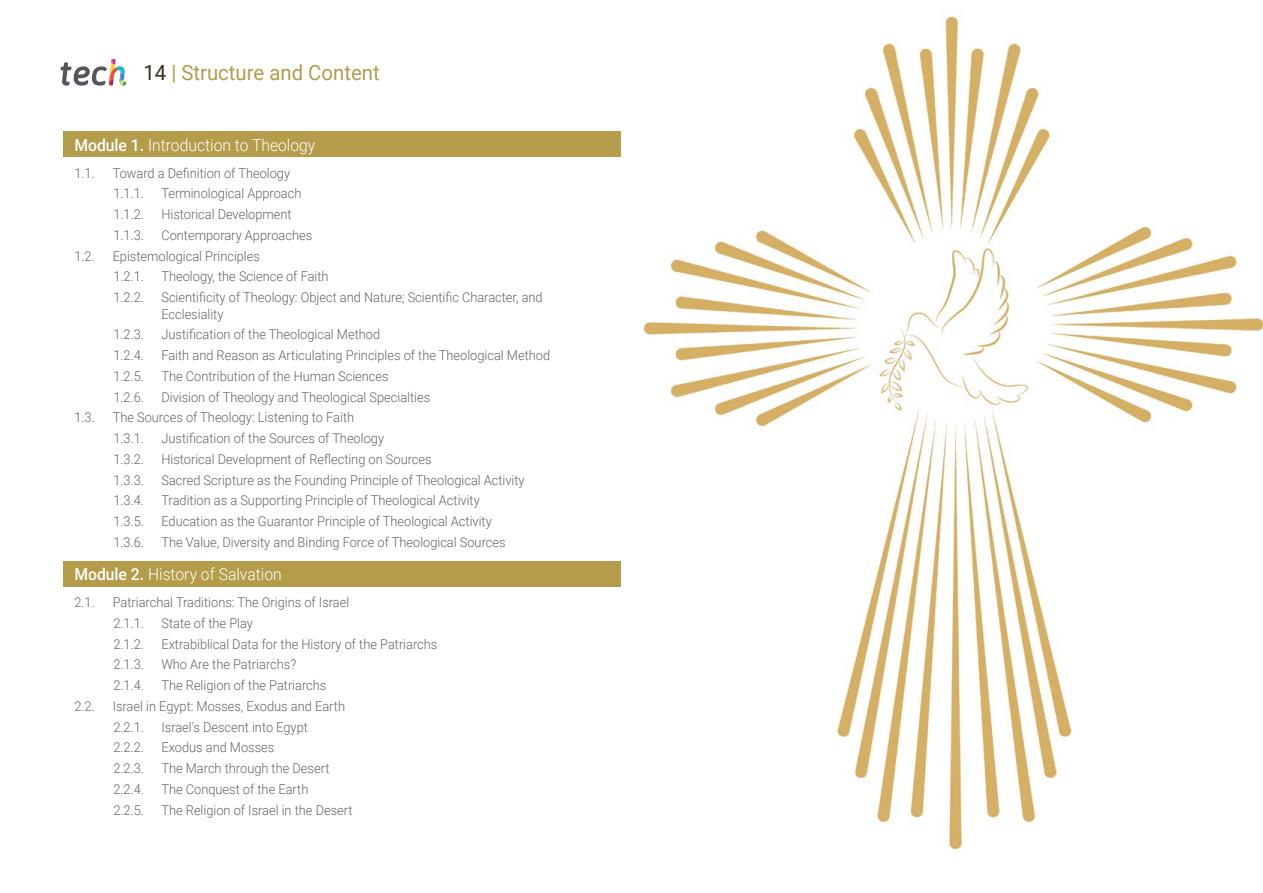
<style>
.page{position:relative;width:1263px;height:893px;background:#fff}
.page>*{position:absolute;margin:0;border:0;box-sizing:border-box;transform-origin:0 0}
.t1{font:21px "Roboto";color:#b49c4b}
.t2{font:300 16.5px "Roboto";color:#fff;scale:.95 1}
.t3{font:300 13.5px/20.7px "Roboto";color:#61646a;scale:.95 1}
.s1{color:#312e20}
.s2{font-weight:500}
</style>
<div class="page">
<svg style="left:61px;top:59px;width:65px;height:27px"></svg>
<img style="left:643px;top:16px;width:620px;height:834px">
<div style="left:63px;top:132px;width:558px;height:25px;background:#b49c4b"></div>
<div style="left:63px;top:561px;width:558px;height:25px;background:#b49c4b"></div>
<h1 class="t1" style="left:144px;top:57px;width:238px"><span class="s1">14</span> | Structure and Content</h1>
<p class="t2" style="left:74px;top:133px;width:255px"><span class="s2">Module 1.</span> Introduction to Theology</p>
<p class="t3" style="left:74px;top:162px;width:23px">1.1.</p>
<p class="t3" style="left:113px;top:162px;width:188px">Toward a Definition of Theology<br>1.1.1.</p>
<p class="t3" style="left:161px;top:183px;width:149px">Terminological Approach</p>
<p class="t3" style="left:113px;top:203px;width:34px">1.1.2.</p>
<p class="t3" style="left:161px;top:203px;width:139px">Historical Development</p>
<p class="t3" style="left:113px;top:224px;width:34px">1.1.3.</p>
<p class="t3" style="left:161px;top:224px;width:160px">Contemporary Approaches</p>
<p class="t3" style="left:74px;top:245px;width:23px">1.2.</p>
<p class="t3" style="left:113px;top:245px;width:157px">Epistemological Principles<br>1.2.1.</p>
<p class="t3" style="left:161px;top:266px;width:177px">Theology, the Science of Faith</p>
<p class="t3" style="left:113px;top:286px;width:34px">1.2.2.</p>
<p class="t3" style="left:161px;top:289px;width:403px;line-height:16.5px">Scientificity of Theology: Object and Nature; Scientific Character, and<br>Ecclesiality</p>
<p class="t3" style="left:113px;top:324px;width:34px">1.2.3.</p>
<p class="t3" style="left:161px;top:324px;width:232px">Justification of the Theological Method</p>
<p class="t3" style="left:113px;top:344px;width:34px">1.2.4.</p>
<p class="t3" style="left:161px;top:344px;width:411px">Faith and Reason as Articulating Principles of the Theological Method</p>
<p class="t3" style="left:113px;top:365px;width:34px">1.2.5.</p>
<p class="t3" style="left:161px;top:365px;width:241px">The Contribution of the Human Sciences</p>
<p class="t3" style="left:113px;top:386px;width:34px">1.2.6.</p>
<p class="t3" style="left:161px;top:386px;width:284px">Division of Theology and Theological Specialties</p>
<p class="t3" style="left:74px;top:407px;width:23px">1.3.</p>
<p class="t3" style="left:113px;top:407px;width:256px">The Sources of Theology: Listening to Faith<br>1.3.1.</p>
<p class="t3" style="left:161px;top:427px;width:236px">Justification of the Sources of Theology</p>
<p class="t3" style="left:113px;top:448px;width:34px">1.3.2.</p>
<p class="t3" style="left:161px;top:448px;width:286px">Historical Development of Reflecting on Sources</p>
<p class="t3" style="left:113px;top:469px;width:34px">1.3.3.</p>
<p class="t3" style="left:161px;top:469px;width:384px">Sacred Scripture as the Founding Principle of Theological Activity</p>
<p class="t3" style="left:113px;top:490px;width:34px">1.3.4.</p>
<p class="t3" style="left:161px;top:490px;width:337px">Tradition as a Supporting Principle of Theological Activity</p>
<p class="t3" style="left:113px;top:510px;width:34px">1.3.5.</p>
<p class="t3" style="left:161px;top:510px;width:349px">Education as the Guarantor Principle of Theological Activity</p>
<p class="t3" style="left:113px;top:531px;width:34px">1.3.6.</p>
<p class="t3" style="left:161px;top:531px;width:364px">The Value, Diversity and Binding Force of Theological Sources</p>
<p class="t2" style="left:74px;top:563px;width:220px"><span class="s2">Module 2.</span> History of Salvation</p>
<p class="t3" style="left:74px;top:592px;width:23px">2.1.</p>
<p class="t3" style="left:113px;top:592px;width:251px">Patriarchal Traditions: The Origins of Israel<br>2.1.1.</p>
<p class="t3" style="left:161px;top:612px;width:98px">State of the Play</p>
<p class="t3" style="left:113px;top:633px;width:34px">2.1.2.</p>
<p class="t3" style="left:161px;top:633px;width:292px">Extrabiblical Data for the History of the Patriarchs</p>
<p class="t3" style="left:113px;top:654px;width:34px">2.1.3.</p>
<p class="t3" style="left:161px;top:654px;width:143px">Who Are the Patriarchs?</p>
<p class="t3" style="left:113px;top:675px;width:34px">2.1.4.</p>
<p class="t3" style="left:161px;top:675px;width:175px">The Religion of the Patriarchs</p>
<p class="t3" style="left:74px;top:695px;width:23px">2.2.</p>
<p class="t3" style="left:113px;top:695px;width:246px">Israel in Egypt: Mosses, Exodus and Earth<br>2.2.1.</p>
<p class="t3" style="left:161px;top:716px;width:156px">Israel's Descent into Egypt</p>
<p class="t3" style="left:113px;top:737px;width:34px">2.2.2.</p>
<p class="t3" style="left:161px;top:737px;width:120px">Exodus and Mosses</p>
<p class="t3" style="left:113px;top:758px;width:34px">2.2.3.</p>
<p class="t3" style="left:161px;top:758px;width:178px">The March through the Desert</p>
<p class="t3" style="left:113px;top:778px;width:34px">2.2.4.</p>
<p class="t3" style="left:161px;top:778px;width:156px">The Conquest of the Earth</p>
<p class="t3" style="left:113px;top:799px;width:34px">2.2.5.</p>
<p class="t3" style="left:161px;top:799px;width:203px">The Religion of Israel in the Desert</p>
</div>
